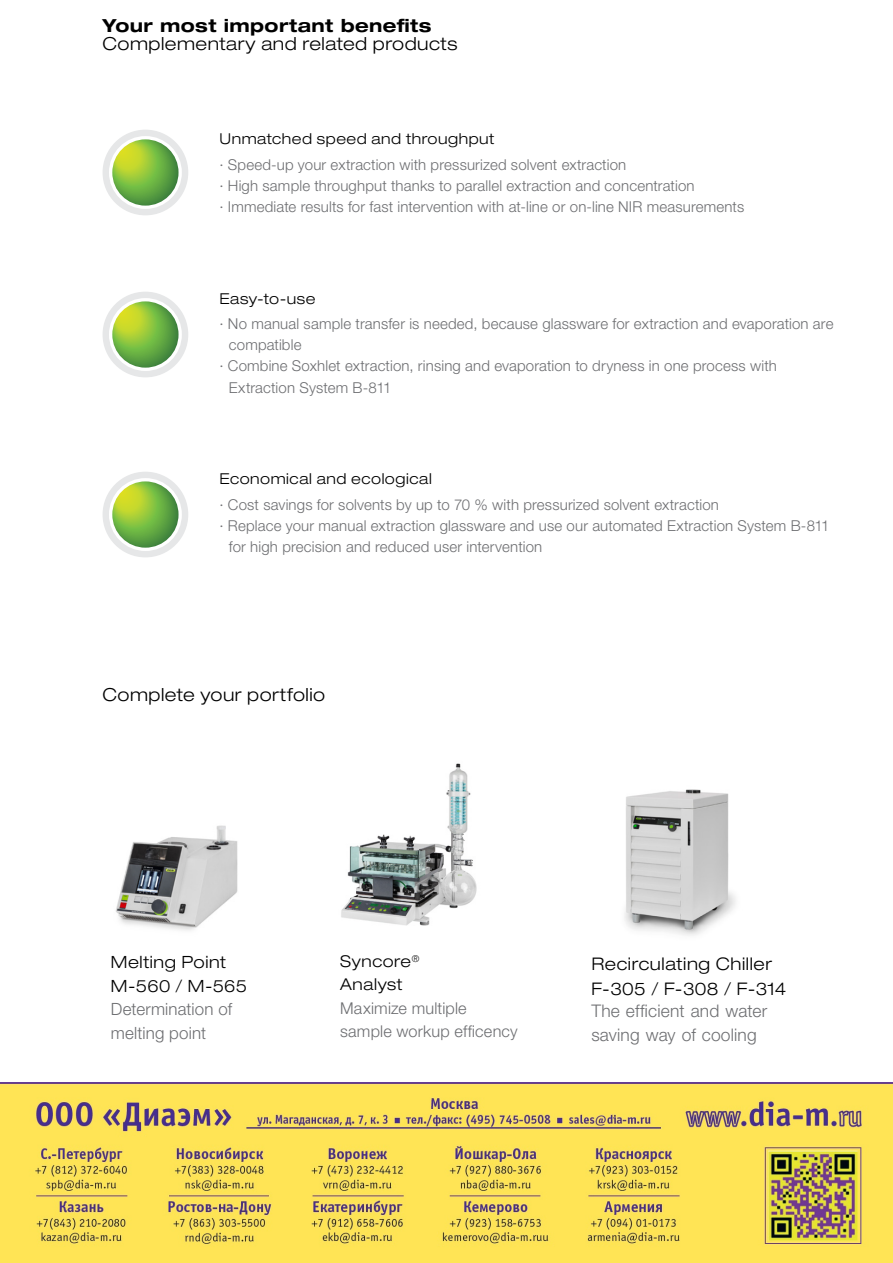
<style>
.page{position:relative;width:893px;height:1263px;background:#fff}
.page>*{position:absolute;margin:0;border:0;box-sizing:border-box;transform-origin:0 0}
.EN_Page_Subline{font:300 expanded 18px "Helvetica Neue LT Std";letter-spacing:.025em;color:#000}
.EN_Page_Headline{font:700 expanded 18px "Helvetica Neue LT Std";letter-spacing:.02em;color:#000}
.EN_Title{font:300 expanded 18px "Helvetica Neue LT Std";letter-spacing:.025em;color:#000}
.t1{font:300 17.4px/24.6px "Helvetica Neue LT Std";letter-spacing:.01em;color:#6d6e71}
.t2{font:300 expanded 17.4px/24.6px "Helvetica Neue LT Std";letter-spacing:.035em;color:#000}
.t3{font:300 16.95px/24px "Helvetica Neue LT Std";letter-spacing:.01em;color:#6d6e71}
.t4{font:300 16.2px/23.1px "Helvetica Neue LT Std";letter-spacing:.01em;color:#6d6e71}
.t5{font:300 15px/21.3px "Helvetica Neue LT Std";letter-spacing:.01em;color:#6d6e71}
.EN_Title_small_down{font:300 expanded 15px "Helvetica Neue LT Std";letter-spacing:.035em;color:#000}
.s1{font-stretch:expanded;color:#000}
</style>
<div class="page">
<div style="left:103px;top:130px;width:85px;height:85px;background:#e6e7e8;border-radius:50%"></div>
<div style="left:109px;top:136px;width:73px;height:73px;background:#fff;border-radius:50%"></div>
<svg style="left:112px;top:139px;width:67px;height:67px;background:#83b943"></svg>
<div style="left:103px;top:292px;width:85px;height:85px;background:#e6e7e8;border-radius:50%"></div>
<div style="left:109px;top:298px;width:73px;height:73px;background:#fff;border-radius:50%"></div>
<svg style="left:112px;top:301px;width:67px;height:67px;background:#83b943"></svg>
<div style="left:103px;top:472px;width:85px;height:85px;background:#e6e7e8;border-radius:50%"></div>
<div style="left:109px;top:478px;width:73px;height:73px;background:#fff;border-radius:50%"></div>
<svg style="left:112px;top:481px;width:67px;height:67px;background:#83b943"></svg>
<img style="left:115px;top:825px;width:123px;height:106px">
<img style="left:341px;top:763px;width:136px;height:163px">
<img style="left:624px;top:789px;width:112px;height:147px">
<img style="left:0;top:1082px;width:893px;height:181px">
<p class="EN_Page_Headline" style="left:103px;top:14px;width:330px">Your most important benefits</p>
<p class="EN_Page_Subline" style="left:103px;top:33px;width:356px">Complementary and related products</p>
<p class="EN_Title_small_down" style="left:219px;top:130px;width:277px">Unmatched speed and throughput</p>
<p class="t5" style="left:219px;top:153px;width:408px">∙ Speed-up your extraction with pressurized solvent extraction</p>
<p class="t5" style="left:219px;top:174px;width:477px">∙ High sample throughput thanks to parallel extraction and concentration</p>
<p class="t5" style="left:219px;top:196px;width:526px">∙ Immediate results for fast intervention with at-line or on-line NIR measurements</p>
<p class="EN_Title_small_down" style="left:219px;top:289px;width:97px">Easy-to-use</p>
<p class="t5" style="left:229px;top:313px;width:606px;text-indent:-9px">∙ No manual sample transfer is needed, because glassware for extraction and evaporation are compatible</p>
<p class="t5" style="left:229px;top:355px;width:549px;text-indent:-9px">∙ Combine Soxhlet extraction, rinsing and evaporation to dryness in one process with<br>Extraction System B-811</p>
<p class="EN_Title_small_down" style="left:219px;top:470px;width:214px">Economical and ecological</p>
<p class="t5" style="left:219px;top:493px;width:501px">∙ Cost savings for solvents by up to 70 % with pressurized solvent extraction</p>
<p class="t5" style="left:229px;top:515px;width:602px;text-indent:-9px">∙ Replace your manual extraction glassware and use our automated Extraction System B-811 for high precision and reduced user intervention</p>
<p class="EN_Title" style="left:103px;top:684px;width:224px">Complete your portfolio</p>
<p class="t3" style="left:111px;top:949px;width:138px"><span class="s1">Melting Point<br>M-560 / M-565<br></span>Determination of melting point</p>
<p class="t4" style="left:340px;top:950px;width:179px"><span class="s1">Syncore</span><sup>®<br></sup><span class="s1">Analyst<br></span>Maximize multiple sample workup efficency</p>
<p class="t2" style="left:591px;top:951px;width:197px">Recirculating Chiller<br>F-305 / F-308 / F-314</p>
<p class="t1" style="left:591px;top:998px;width:177px">The efficient and water saving way of cooling</p>
</div>
